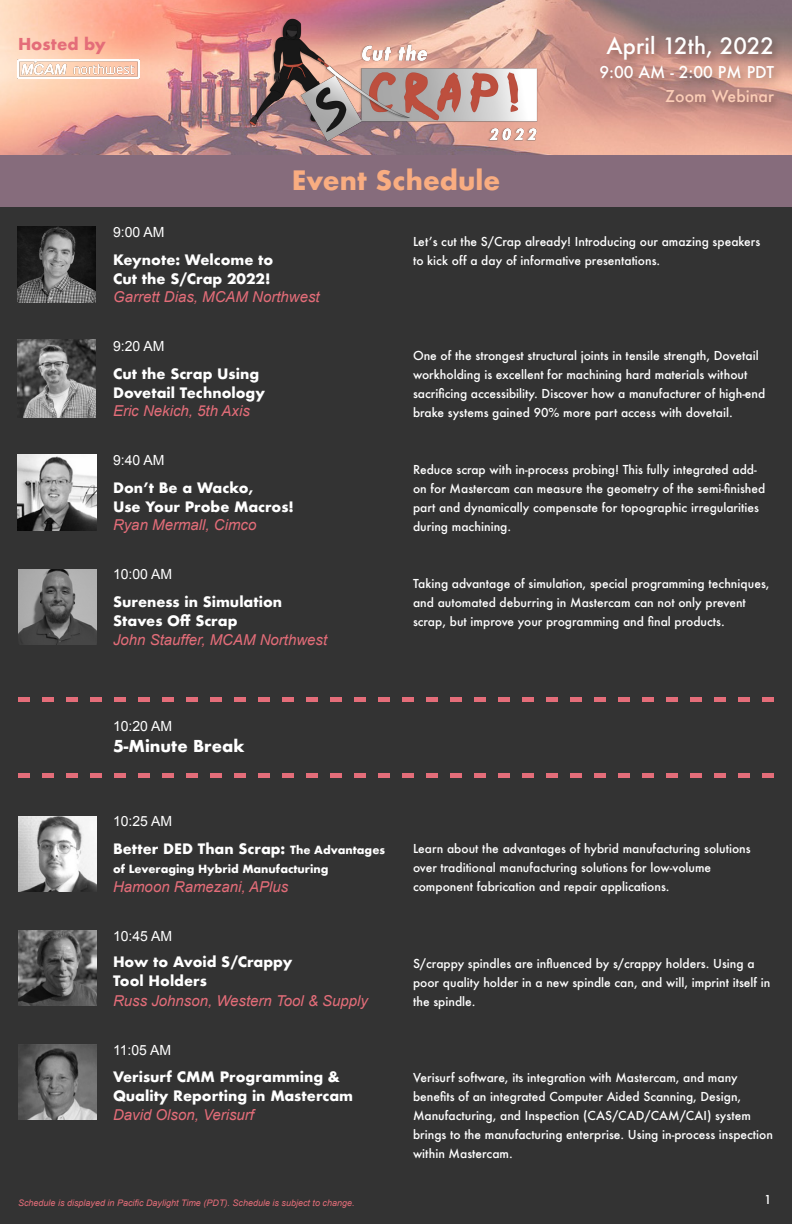
<style>
.page{position:relative;width:792px;height:1224px;background:#333}
.page>*{position:absolute;margin:0;border:0;box-sizing:border-box;transform-origin:0 0}
.t1{font:700 26px "Futura";color:#f9ad81}
.t2{font:500 22px "Futura";color:#fff}
.t3{font:700 16px "Futura";color:#fff}
.t4{font:700 16px "Futura";color:#e46d79}
.t5{font:500 15.9px "Futura";color:#fff}
.t6{font:500 15.9px "Futura";color:#fcceb7}
.t7{font:italic 15px "Arial";color:#e46d79}
.t8{font:700 14px/19px "Futura";color:#fff}
.t9{font:14px "Arial";color:#fff}
.t10{font:500 12px/19px "Futura";color:#fff}
.t11{font:700 11px "Futura";color:#fff}
.t12{font:italic 9px "Arial";color:#e46d79}
.s1{font-size:11px}
</style>
<div class="page">
<img style="left:0;top:0;width:792px;height:154px">
<img style="left:240px;top:14px;width:312px;height:137px">
<div style="left:0;top:155px;width:792px;height:51px;background:#866c7c"></div>
<img style="left:18px;top:816px;width:79px;height:76px">
<img style="left:18px;top:569px;width:78px;height:76px">
<img style="left:18px;top:226px;width:78px;height:77px">
<img style="left:18px;top:339px;width:78px;height:79px">
<img style="left:18px;top:930px;width:79px;height:76px">
<img style="left:18px;top:1044px;width:79px;height:76px">
<div style="left:596px;top:32px;width:189px;height:81px;background:#000;opacity:.39"></div>
<img style="left:18px;top:455px;width:78px;height:76px">
<svg style="left:18px;top:697px;width:756px;height:5px"></svg>
<svg style="left:18px;top:773px;width:756px;height:5px"></svg>
<img style="left:18px;top:59px;width:121px;height:20px">
<h3 class="t4" style="left:18px;top:33px;width:89px">Hosted by</h3>
<h2 class="t2" style="left:607px;top:31px;width:169px">April 12th, 2022</h2>
<h3 class="t5" style="left:599px;top:61px;width:176px">9:00 AM - 2:00 PM PDT</h3>
<h3 class="t6" style="left:665px;top:85px;width:110px">Zoom Webinar</h3>
<p class="t9" style="left:113px;top:223px;width:53px">9:00 AM</p>
<p class="t8" style="left:113px;top:250px;width:162px">Keynote: Welcome to<br>Cut the S/Crap 2022!</p>
<h1 class="t1" style="left:292px;top:161px;width:210px">Event Schedule</h1>
<p class="t10" style="left:413px;top:232px;width:349px">Let’s cut the S/Crap already! Introducing our amazing speakers to kick off a day of informative presentations.</p>
<p class="t7" style="left:113px;top:287px;width:208px">Garrett Dias, MCAM Northwest</p>
<p class="t9" style="left:113px;top:337px;width:53px">9:20 AM</p>
<p class="t8" style="left:113px;top:364px;width:154px">Cut the Scrap Using<br>Dovetail Technology</p>
<p class="t7" style="left:113px;top:401px;width:138px">Eric Nekich, 5th Axis</p>
<p class="t9" style="left:113px;top:451px;width:53px">9:40 AM</p>
<p class="t8" style="left:113px;top:478px;width:182px">Don’t Be a Wacko,<br>Use Your Probe Macros!</p>
<p class="t7" style="left:113px;top:515px;width:145px">Ryan Mermall, Cimco</p>
<p class="t9" style="left:113px;top:565px;width:61px">10:00 AM</p>
<p class="t8" style="left:113px;top:592px;width:171px">Sureness in Simulation<br>Staves Off Scrap</p>
<p class="t7" style="left:113px;top:630px;width:216px">John Stauffer, MCAM Northwest</p>
<p class="t10" style="left:413px;top:346px;width:354px">One of the strongest structural joints in tensile strength, Dovetail workholding is excellent for machining hard materials without sacrificing accessibility. Discover how a manufacturer of high-end brake systems gained 90% more part access with dovetail.</p>
<p class="t10" style="left:413px;top:460px;width:354px">Reduce scrap with in-process probing! This fully integrated add&shy;on for Mastercam can measure the geometry of the semi-finished part and dynamically compensate for topographic irregularities during machining.</p>
<p class="t10" style="left:413px;top:574px;width:358px">Taking advantage of simulation, special programming techniques, and automated deburring in Mastercam can not only prevent scrap, but improve your programming and final products.</p>
<p class="t9" style="left:113px;top:717px;width:61px">10:20 AM</p>
<h3 class="t3" style="left:113px;top:735px;width:133px">5-Minute Break</h3>
<p class="t9" style="left:113px;top:812px;width:61px">10:25 AM</p>
<p class="t8" style="left:113px;top:839px;width:274px">Better DED Than Scrap: <span class="s1">The Advantages</span></p>
<p class="t11" style="left:113px;top:861px;width:217px">of Leveraging Hybrid Manufacturing</p>
<p class="t7" style="left:113px;top:877px;width:177px">Hamoon Ramezani, APlus</p>
<p class="t9" style="left:113px;top:927px;width:61px">10:45 AM</p>
<p class="t8" style="left:113px;top:952px;width:181px">How to Avoid S/Crappy<br>Tool Holders</p>
<p class="t7" style="left:113px;top:991px;width:257px">Russ Johnson, Western Tool &amp; Supply</p>
<p class="t9" style="left:113px;top:1041px;width:60px">11:05 AM</p>
<p class="t8" style="left:113px;top:1067px;width:242px">Verisurf CMM Programming &amp;<br>Quality Reporting in Mastercam</p>
<p class="t7" style="left:113px;top:1105px;width:143px">David Olson, Verisurf</p>
<p class="t12" style="left:18px;top:1197px;width:338px">Schedule is displayed in Pacific Daylight Time (PDT). Schedule is subject to change.</p>
<p class="t10" style="left:413px;top:839px;width:339px">Learn about the advantages of hybrid manufacturing solutions over traditional manufacturing solutions for low-volume component fabrication and repair applications.</p>
<p class="t10" style="left:413px;top:954px;width:359px">S/crappy spindles are influenced by s/crappy holders. Using a poor quality holder in a new spindle can, and will, imprint itself in the spindle.</p>
<p class="t10" style="left:413px;top:1068px;width:361px">Verisurf software, its integration with Mastercam, and many benefits of an integrated Computer Aided Scanning, Design, Manufacturing, and Inspection (CAS/CAD/CAM/CAI) system brings to the manufacturing enterprise. Using in-process inspection within Mastercam.</p>
<p class="t10" style="left:764px;top:1190px;width:9px">1</p>
</div>
